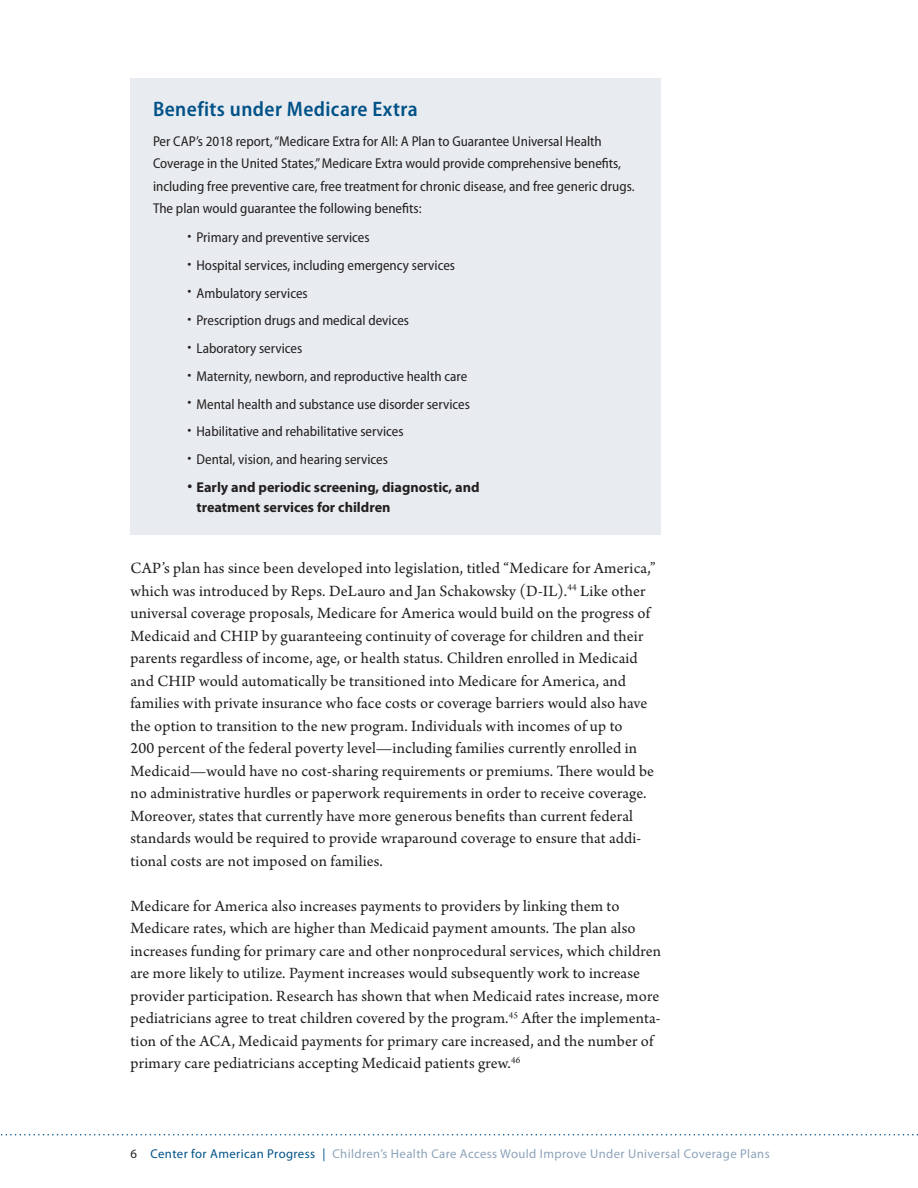
<style>
.page{position:relative;width:918px;height:1188px;background:#fff}
.page>*{position:absolute;margin:0;border:0;box-sizing:border-box;transform-origin:0 0}
.t1{font:600 semi-condensed 21px "Myriad Pro";letter-spacing:.02em;color:#005288}
.t2{font:16.5px/22.5px "Arno Pro";letter-spacing:.01em;color:#231f20}
.t3{font:semi-condensed 14.25px/22.5px "Myriad Pro";color:#231f20}
.t4{font:700 14.25px/20.2px "Myriad Pro";color:#231f20}
.t5{font:12.75px "Myriad Pro";letter-spacing:.03em;color:#8ca3ba}
.s1{color:#231f20}
.s2{color:#005288}
</style>
<div class="page">
<svg style="left:1px;top:1134px;width:917px;height:2px"></svg>
<div style="left:130px;top:78px;width:532px;height:457px;background:#e8ebef"></div>
<p class="t1" style="left:153px;top:98px;width:266px">Benefits under Medicare Extra</p>
<p class="t3" style="left:153px;top:130px;width:483px">Per CAP’s 2018 report, “Medicare Extra for All: A Plan to Guarantee Universal Health Coverage in the United States,” Medicare Extra would provide comprehensive benefits, including free preventive care, free treatment for chronic disease, and free generic drugs.<br>The plan would guarantee the following benefits:</p>
<p class="t3" style="left:187px;top:227px;width:184px">• Primary and preventive services</p>
<p class="t3" style="left:187px;top:254px;width:269px">• Hospital services, including emergency services</p>
<p class="t3" style="left:187px;top:282px;width:122px">• Ambulatory services</p>
<p class="t3" style="left:187px;top:310px;width:223px">• Prescription drugs and medical devices</p>
<p class="t3" style="left:187px;top:338px;width:116px">• Laboratory services</p>
<p class="t3" style="left:187px;top:365px;width:281px">• Maternity, newborn, and reproductive health care</p>
<p class="t3" style="left:187px;top:393px;width:284px">• Mental health and substance use disorder services</p>
<p class="t3" style="left:187px;top:421px;width:218px">• Habilitative and rehabilitative services</p>
<p class="t3" style="left:187px;top:449px;width:202px">• Dental, vision, and hearing services</p>
<p class="t4" style="left:197px;top:477px;width:285px;text-indent:-9px">• Early and periodic screening, diagnostic, and treatment services for children</p>
<p class="t2" style="left:130px;top:558px;width:527px">CAP’s plan has since been developed into legislation, titled “Medicare for America,” which was introduced by Reps. DeLauro and Jan Schakowsky (D-IL).<sup>44</sup> Like other universal coverage proposals, Medicare for America would build on the progress of Medicaid and CHIP by guaranteeing continuity of coverage for children and their parents regardless of income, age, or health status. Children enrolled in Medicaid and CHIP would automatically be transitioned into Medicare for America, and families with private insurance who face costs or coverage barriers would also have the option to transition to the new program. Individuals with incomes of up to<br>200 percent of the federal poverty level—including families currently enrolled in Medicaid—would have no cost-sharing requirements or premiums. There would be no administrative hurdles or paperwork requirements in order to receive coverage.<br>Moreover, states that currently have more generous benefits than current federal standards would be required to provide wraparound coverage to ensure that addi&shy;tional costs are not imposed on families.</p>
<p class="t2" style="left:131px;top:895px;width:532px">Medicare for America also increases payments to providers by linking them to Medicare rates, which are higher than Medicaid payment amounts. The plan also increases funding for primary care and other nonprocedural services, which children are more likely to utilize. Payment increases would subsequently work to increase provider participation. Research has shown that when Medicaid rates increase, more pediatricians agree to treat children covered by the program.<sup>45</sup> After the implementa&shy;tion of the ACA, Medicaid payments for primary care increased, and the number of primary care pediatricians accepting Medicaid patients grew.<sup>46</sup></p>
<p class="t5" style="left:130px;top:1146px;width:641px"><span class="s1">6</span> <span class="s2">Center for American Progress |</span> Children’s Health Care Access Would Improve Under Universal Coverage Plans</p>
</div>
